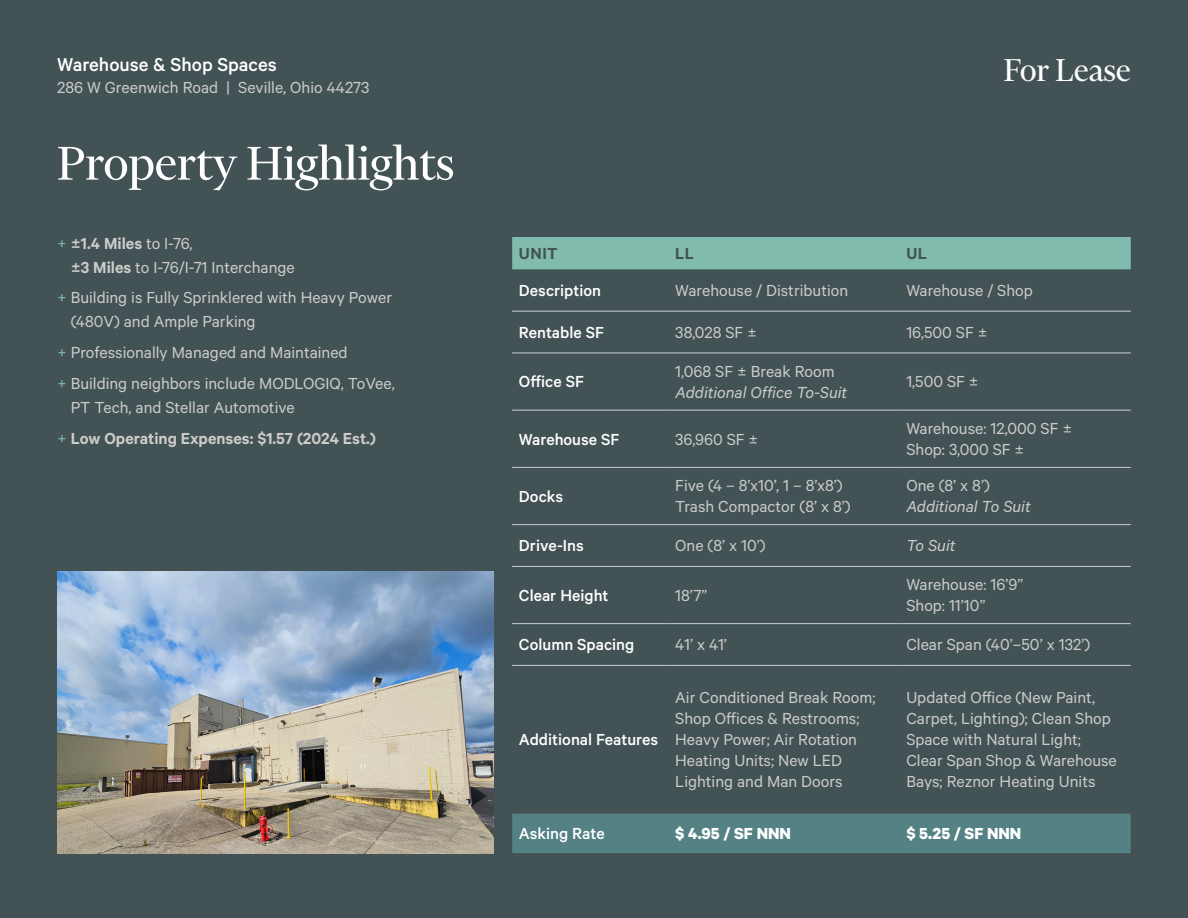
<style>
.page{position:relative;width:1188px;height:918px;background:#435254}
.page>*{position:absolute;margin:0;border:0;box-sizing:border-box;transform-origin:0 0}
.Heading_Large{font:54px "Financier Display";color:#fff}
.t1{font:36px "Financier Display";color:#fff}
.t2{font:500 21px "Calibre";color:#fff}
.Table_Content{font:18px/21px "Calibre";color:#cbccca}
.Table_Content_Bold{font:500 18px "Calibre";color:#fff}
.Table_Content-2{font:italic 18px/21px "Calibre";color:#cbccca}
.t3{font:600 18px "Calibre";color:#cbccca}
.Table_Content-3{font:700 18px "Calibre";color:#fff}
.Table_Header_Bold{font:600 18px "Calibre";letter-spacing:.03em;color:#435254}
.s1{color:#7ebcad}
.s2{font-weight:600}
.s3{font-weight:400;color:#7ebcad}
.s4{font-style:normal}
</style>
<div class="page">
<div style="left:512px;top:237px;width:619px;height:32px;background:#80bbad"></div>
<div style="left:512px;top:814px;width:619px;height:39px;background:#538184"></div>
<hr style="left:512px;top:311px;width:157px;height:1px;background:#cad0d2">
<hr style="left:669px;top:311px;width:231px;height:1px;background:#cad0d2">
<hr style="left:900px;top:311px;width:231px;height:1px;background:#cad0d2">
<hr style="left:512px;top:352px;width:157px;height:1px;background:#cad0d2">
<hr style="left:669px;top:352px;width:231px;height:1px;background:#cad0d2">
<hr style="left:900px;top:352px;width:231px;height:1px;background:#cad0d2">
<hr style="left:512px;top:410px;width:157px;height:1px;background:#cad0d2">
<hr style="left:669px;top:410px;width:231px;height:1px;background:#cad0d2">
<hr style="left:900px;top:410px;width:231px;height:1px;background:#cad0d2">
<hr style="left:512px;top:467px;width:157px;height:1px;background:#cad0d2">
<hr style="left:669px;top:467px;width:231px;height:1px;background:#cad0d2">
<hr style="left:900px;top:467px;width:231px;height:1px;background:#cad0d2">
<hr style="left:512px;top:524px;width:157px;height:1px;background:#cad0d2">
<hr style="left:669px;top:524px;width:231px;height:1px;background:#cad0d2">
<hr style="left:900px;top:524px;width:231px;height:1px;background:#cad0d2">
<hr style="left:512px;top:566px;width:157px;height:1px;background:#cad0d2">
<hr style="left:669px;top:566px;width:231px;height:1px;background:#cad0d2">
<hr style="left:900px;top:566px;width:231px;height:1px;background:#cad0d2">
<hr style="left:512px;top:623px;width:157px;height:1px;background:#cad0d2">
<hr style="left:669px;top:623px;width:231px;height:1px;background:#cad0d2">
<hr style="left:900px;top:623px;width:231px;height:1px;background:#cad0d2">
<hr style="left:512px;top:665px;width:157px;height:1px;background:#cad0d2">
<hr style="left:669px;top:665px;width:231px;height:1px;background:#cad0d2">
<hr style="left:900px;top:665px;width:231px;height:1px;background:#cad0d2">
<img style="left:57px;top:571px;width:437px;height:282px">
<p class="t2" style="left:57px;top:52px;width:221px">Warehouse &amp; Shop Spaces</p>
<p class="Table_Content" style="left:57px;top:77px;width:314px">286 W Greenwich Road | Seville, Ohio 44273</p>
<p class="Heading_Large" style="left:57px;top:135px;width:399px">Property Highlights</p>
<p class="Table_Content" style="left:71px;top:230px;width:226px;line-height:24px;text-indent:-14px"><span class="s1">+</span> <span class="s2">±1.4 Miles</span> to I-76,<br><span class="s2">±3 Miles</span> to I-76/I-71 Interchange</p>
<p class="Table_Content" style="left:71px;top:285px;width:323px;line-height:24px;text-indent:-14px"><span class="s1">+</span> Building is Fully Sprinklered with Heavy Power (480V) and Ample Parking</p>
<p class="Table_Content" style="left:57px;top:341px;width:292px"><span class="s1">+</span> Professionally Managed and Maintained</p>
<p class="Table_Content" style="left:71px;top:371px;width:326px;line-height:24px;text-indent:-14px"><span class="s1">+</span> Building neighbors include MODLOGIQ, ToVee,<br>PT Tech, and Stellar Automotive</p>
<p class="t3" style="left:57px;top:427px;width:320px"><span class="s3">+</span> Low Operating Expenses: $1.57 (2024 Est.)</p>
<p class="t1" style="left:1004px;top:51px;width:129px">For Lease</p>
<p class="Table_Header_Bold" style="left:519px;top:243px;width:40px">UNIT</p>
<p class="Table_Header_Bold" style="left:675px;top:243px;width:20px">LL</p>
<p class="Table_Header_Bold" style="left:906px;top:243px;width:22px">UL</p>
<p class="Table_Content_Bold" style="left:519px;top:280px;width:84px">Description</p>
<p class="Table_Content" style="left:675px;top:279px;width:174px">Warehouse / Distribution</p>
<p class="Table_Content" style="left:906px;top:279px;width:128px">Warehouse / Shop</p>
<p class="Table_Content_Bold" style="left:519px;top:322px;width:87px">Rentable SF</p>
<p class="Table_Content" style="left:675px;top:321px;width:83px">38,028 SF ±</p>
<p class="Table_Content" style="left:906px;top:321px;width:83px">16,500 SF ±</p>
<p class="Table_Content_Bold" style="left:519px;top:371px;width:66px">Office SF</p>
<p class="Table_Content-2" style="left:675px;top:360px;width:173px"><span class="s4">1,068 SF ± Break Room<br></span>Additional Office To-Suit</p>
<p class="Table_Content" style="left:906px;top:371px;width:74px">1,500 SF ±</p>
<p class="Table_Content_Bold" style="left:519px;top:429px;width:102px">Warehouse SF</p>
<p class="Table_Content" style="left:675px;top:428px;width:85px">36,960 SF ±</p>
<p class="Table_Content" style="left:906px;top:417px;width:167px">Warehouse: 12,000 SF ±</p>
<p class="Table_Content" style="left:906px;top:438px;width:120px">Shop: 3,000 SF ±</p>
<p class="Table_Content_Bold" style="left:519px;top:486px;width:46px">Docks</p>
<p class="Table_Content" style="left:675px;top:475px;width:169px">Five (4 – 8’x10’, 1 – 8’x8’)</p>
<p class="Table_Content" style="left:675px;top:496px;width:177px">Trash Compactor (8’ x 8’)</p>
<p class="Table_Content" style="left:906px;top:475px;width:85px">One (8’ x 8’)</p>
<p class="Table_Content-2" style="left:906px;top:496px;width:126px">Additional To Suit</p>
<p class="Table_Content_Bold" style="left:519px;top:535px;width:66px">Drive-Ins</p>
<p class="Table_Content" style="left:675px;top:535px;width:92px">One (8’ x 10’)</p>
<p class="Table_Content-2" style="left:906px;top:535px;width:51px">To Suit</p>
<p class="Table_Content_Bold" style="left:519px;top:585px;width:91px">Clear Height</p>
<p class="Table_Content" style="left:675px;top:584px;width:34px">18’7”</p>
<p class="Table_Content" style="left:906px;top:574px;width:118px">Warehouse: 16’9”</p>
<p class="Table_Content" style="left:906px;top:595px;width:81px">Shop: 11’10”</p>
<p class="Table_Content_Bold" style="left:519px;top:634px;width:117px">Column Spacing</p>
<p class="Table_Content" style="left:675px;top:634px;width:53px">41’ x 41’</p>
<p class="Table_Content" style="left:906px;top:634px;width:186px">Clear Span (40’–50’ x 132’)</p>
<p class="Table_Content_Bold" style="left:519px;top:729px;width:141px">Additional Features</p>
<p class="Table_Content" style="left:675px;top:687px;width:202px">Air Conditioned Break Room;<br>Shop Offices &amp; Restrooms;<br>Heavy Power; Air Rotation<br>Heating Units; New LED<br>Lighting and Man Doors</p>
<p class="Table_Content" style="left:906px;top:687px;width:212px">Updated Office (New Paint,<br>Carpet, Lighting); Clean Shop<br>Space with Natural Light;<br>Clear Span Shop &amp; Warehouse<br>Bays; Reznor Heating Units</p>
<p class="Table_Content_Bold" style="left:519px;top:823px;width:87px">Asking Rate</p>
<p class="Table_Content-3" style="left:675px;top:823px;width:117px">$ 4.95 / SF NNN</p>
<p class="Table_Content-3" style="left:906px;top:823px;width:117px">$ 5.25 / SF NNN</p>
</div>
